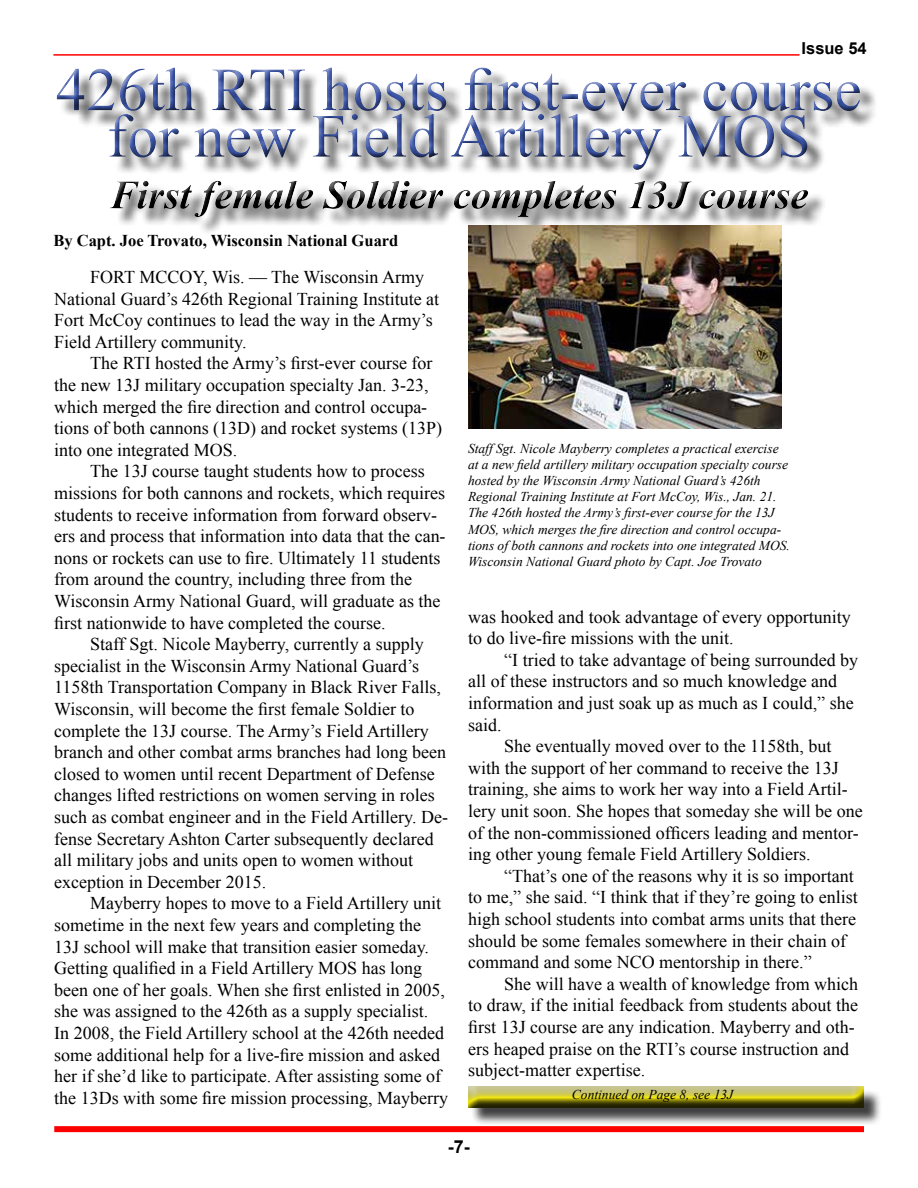
<style>
.page{position:relative;width:918px;height:1188px;background:#fff}
.page>*{position:absolute;margin:0;border:0;box-sizing:border-box;transform-origin:0 0}
.t1{font:61.5px/46.5px "Times New Roman";color:#3a53a4;text-align:center}
.t2{font:18px/21.6px "Times New Roman";color:#000}
.t3{font:700 18px "Arial";color:#000}
.t4{font:700 16.5px "Times New Roman";color:#000}
.t5{font:700 16.5px "Arial";color:#000}
.t6{font:italic 13.5px/16.2px "Times New Roman";color:#000}
</style>
<div class="page">
<div style="left:54px;top:1126px;width:810px;height:6px;background:#fc0000"></div>
<hr style="left:53px;top:54px;width:747px;height:2px;background:#fe0000">
<div style="left:48px;top:60px;width:823px;height:116px;background:#000;opacity:.75"></div>
<div style="left:99px;top:170px;width:718px;height:54px;background:#fff"></div>
<div style="left:102px;top:173px;width:717px;height:55px;background:#000;opacity:.75"></div>
<img style="left:468px;top:225px;width:314px;height:204px">
<div style="left:471px;top:1089px;width:412px;height:38px;background:#000;opacity:.75"></div>
<div style="left:466px;top:1084px;width:399px;height:21px;background:#fff;opacity:.75"></div>
<div style="left:466px;top:1087px;width:399px;height:21px;background:#000;opacity:.75"></div>
<p class="t5" style="left:802px;top:37px;width:67px">Issue 54</p>
<h1 class="t1" style="left:56px;top:65px;width:807px">426th RTI hosts first-ever course for new Field Artillery MOS</h1>
<p class="t4" style="left:53px;top:229px;width:347px">By Capt. Joe Trovato, Wisconsin National Guard</p>
<p class="t2" style="left:54px;top:266px;width:386px;text-indent:36px">FORT MCCOY, Wis. — The Wisconsin Army National Guard’s 426th Regional Training Institute at Fort McCoy continues to lead the way in the Army’s Field Artillery community.</p>
<p class="t2" style="left:54px;top:352px;width:389px;text-indent:36px">The RTI hosted the Army’s first-ever course for the new 13J military occupation specialty Jan. 3-23, which merged the fire direction and control occupa&shy;tions of both cannons (13D) and rocket systems (13P) into one integrated MOS.</p>
<p class="t2" style="left:54px;top:460px;width:393px;text-indent:36px">The 13J course taught students how to process missions for both cannons and rockets, which requires students to receive information from forward observ&shy;ers and process that information into data that the can&shy;nons or rockets can use to fire. Ultimately 11 students from around the country, including three from the Wisconsin Army National Guard, will graduate as the first nationwide to have completed the course.</p>
<p class="t2" style="left:54px;top:633px;width:395px;text-indent:36px">Staff Sgt. Nicole Mayberry, currently a supply specialist in the Wisconsin Army National Guard’s 1158th Transportation Company in Black River Falls, Wisconsin, will become the first female Soldier to complete the 13J course. The Army’s Field Artillery branch and other combat arms branches had long been closed to women until recent Department of Defense changes lifted restrictions on women serving in roles such as combat engineer and in the Field Artillery. De&shy;fense Secretary Ashton Carter subsequently declared all military jobs and units open to women without exception in December 2015.</p>
<p class="t2" style="left:54px;top:892px;width:395px;text-indent:36px">Mayberry hopes to move to a Field Artillery unit sometime in the next few years and completing the 13J school will make that transition easier someday.<br>Getting qualified in a Field Artillery MOS has long been one of her goals. When she first enlisted in 2005, she was assigned to the 426th as a supply specialist.<br>In 2008, the Field Artillery school at the 426th needed some additional help for a live-fire mission and asked her if she’d like to participate. After assisting some of the 13Ds with some fire mission processing, Mayberry</p>
<p class="t6" style="left:468px;top:440px;width:323px">Staff Sgt. Nicole Mayberry completes a practical exercise at a new field artillery military occupation specialty course hosted by the Wisconsin Army National Guard’s 426th Regional Training Institute at Fort McCoy, Wis., Jan. 21.<br>The 426th hosted the Army’s first-ever course for the 13J MOS, which merges the fire direction and control occupa&shy;tions of both cannons and rockets into one integrated MOS.<br>Wisconsin National Guard photo by Capt. Joe Trovato</p>
<p class="t2" style="left:468px;top:606px;width:384px">was hooked and took advantage of every opportunity to do live-fire missions with the unit.</p>
<p class="t2" style="left:468px;top:649px;width:391px;text-indent:36px">“I tried to take advantage of being surrounded by all of these instructors and so much knowledge and information and just soak up as much as I could,” she said.</p>
<p class="t2" style="left:468px;top:735px;width:396px;text-indent:36px">She eventually moved over to the 1158th, but with the support of her command to receive the 13J training, she aims to work her way into a Field Artil&shy;lery unit soon. She hopes that someday she will be one of the non-commissioned officers leading and mentor&shy;ing other young female Field Artillery Soldiers.</p>
<p class="t2" style="left:468px;top:865px;width:391px;text-indent:36px">“That’s one of the reasons why it is so important to me,” she said. “I think that if they’re going to enlist high school students into combat arms units that there should be some females somewhere in their chain of command and some NCO mentorship in there.”</p>
<p class="t2" style="left:468px;top:973px;width:391px;text-indent:36px">She will have a wealth of knowledge from which to draw, if the initial feedback from students about the first 13J course are any indication. Mayberry and oth&shy;ers heaped praise on the RTI’s course instruction and subject-matter expertise.</p>
<p class="t6" style="left:572px;top:1086px;width:163px">Continued on Page 8, see 13J</p>
<p class="t3" style="left:448px;top:1134px;width:23px">-7-</p>
</div>
